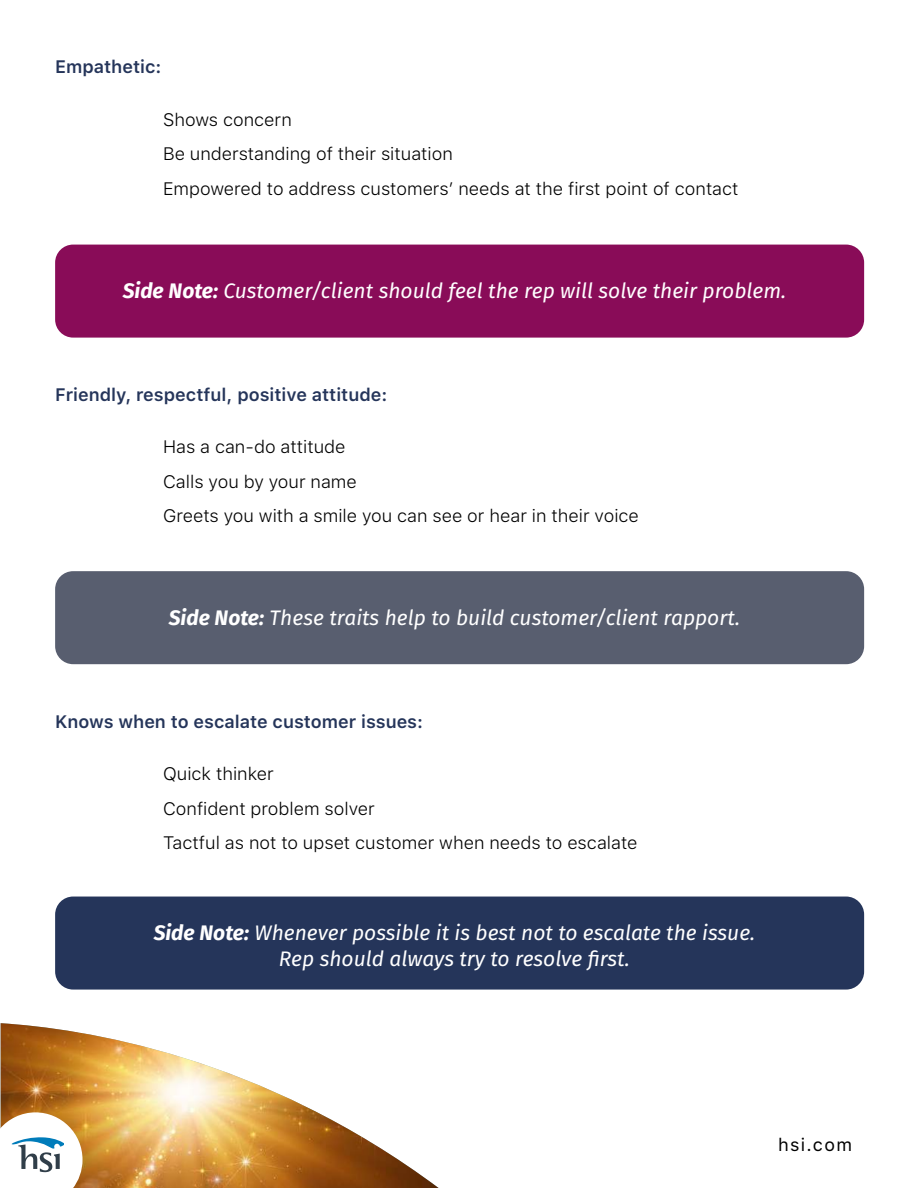
<style>
.page{position:relative;width:918px;height:1188px;background:#fff}
.page>*{position:absolute;margin:0;border:0;box-sizing:border-box;transform-origin:0 0}
.t1{font:italic 21px/26.2px "Fira Sans";color:#fff;text-align:center}
.t2{font:300 18px/34.5px "SF Pro Text";color:#000}
.t3{font:600 18px "SF Pro Text";color:#25355a}
.t4{font:18px "SF Pro Text";letter-spacing:.075em;color:#000}
.s1{font-weight:700}
</style>
<div class="page">
<img style="left:1px;top:1023px;width:438px;height:165px">
<svg style="left:0;top:1112px;width:83px;height:76px"></svg>
<div style="left:55px;top:245px;width:809px;height:93px;background:#890c58;border-radius:18px"></div>
<div style="left:55px;top:571px;width:809px;height:93px;background:#585e6f;border-radius:18px"></div>
<div style="left:55px;top:897px;width:809px;height:93px;background:#25355a;border-radius:18px"></div>
<p class="t3" style="left:55px;top:54px;width:108px">Empathetic:</p>
<p class="t2" style="left:163px;top:102px;width:577px">Shows concern<br>Be understanding of their situation<br>Empowered to address customers’ needs at the first point of contact</p>
<p class="t1" style="left:123px;top:277px;width:665px"><span class="s1">Side Note:</span> Customer/client should feel the rep will solve their problem.</p>
<p class="t3" style="left:55px;top:381px;width:334px">Friendly, respectful, positive attitude:</p>
<p class="t2" style="left:163px;top:429px;width:477px">Has a can-do attitude<br>Calls you by your name<br>Greets you with a smile you can see or hear in their voice</p>
<p class="t1" style="left:169px;top:604px;width:573px"><span class="s1">Side Note:</span> These traits help to build customer/client rapport.</p>
<p class="t3" style="left:55px;top:709px;width:370px">Knows when to escalate customer issues:</p>
<p class="t2" style="left:163px;top:756px;width:476px">Quick thinker<br>Confident problem solver<br>Tactful as not to upset customer when needs to escalate</p>
<p class="t1" style="left:154px;top:919px;width:603px"><span class="s1">Side Note:</span> Whenever possible it is best not to escalate the issue.<br>Rep should always try to resolve first.</p>
<p class="t4" style="left:778px;top:1132px;width:76px">hsi.com</p>
</div>
